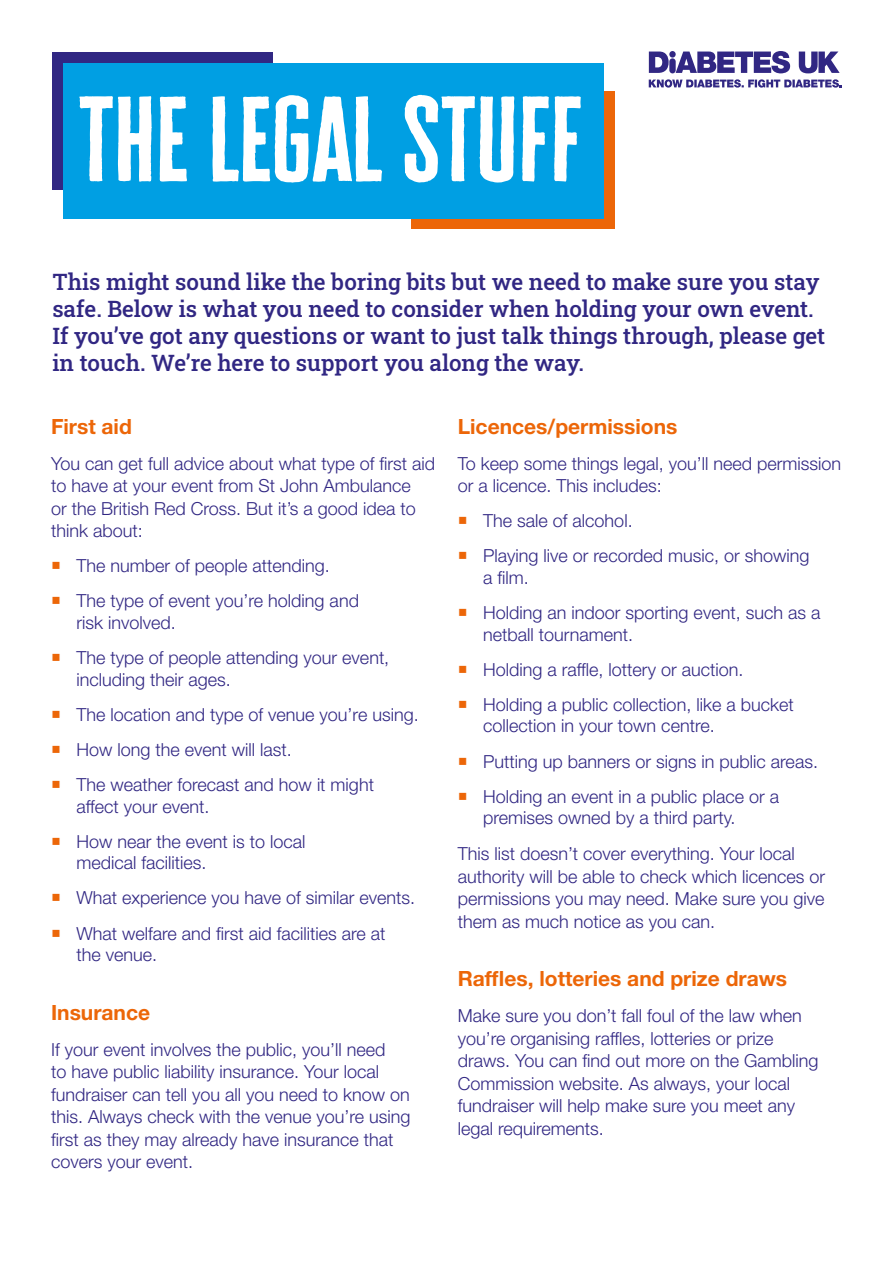
<style>
.page{position:relative;width:893px;height:1263px;background:#fff}
.page>*{position:absolute;margin:0;border:0;box-sizing:border-box;transform-origin:0 0}
.t1{font:700 99px "Diabetes UK Cheddar";color:#fff}
.t2{font:500 22.5px/27px "Roboto Slab";color:#312783}
.t3{font:700 21px "Helvetica Neue LT Std";color:#ec6608}
.t4{font:300 18px/22.5px "Helvetica Neue LT Std";color:#312783}
</style>
<div class="page">
<div style="left:411px;top:92px;width:203px;height:137px;background:#ec6608"></div>
<div style="left:52px;top:52px;width:220px;height:137px;background:#312783"></div>
<div style="left:63px;top:63px;width:541px;height:155px;background:#009fe3"></div>
<svg style="left:649px;top:52px;width:20px;height:21px"></svg>
<svg style="left:676px;top:51px;width:114px;height:22px"></svg>
<svg style="left:799px;top:52px;width:41px;height:21px"></svg>
<div style="left:669px;top:51px;width:7px;height:7px;background:#312783;border-radius:50%"></div>
<div style="left:669px;top:58px;width:7px;height:15px;background:#312783;border-radius:3px"></div>
<svg style="left:649px;top:79px;width:193px;height:9px"></svg>
<h1 class="t1" style="left:78px;top:77px;width:505px">THE LEGAL STUFF</h1>
<p class="t2" style="left:52px;top:268px;width:774px">This might sound like the boring bits but we need to make sure you stay safe. Below is what you need to consider when holding your own event.<br>If you’ve got any questions or want to just talk things through, please get in touch. We’re here to support you along the way.</p>
<p class="t3" style="left:51px;top:413px;width:82px">First aid</p>
<p class="t4" style="left:51px;top:452px;width:386px">You can get full advice about what type of first aid to have at your event from St John Ambulance<br>or the British Red Cross. But it’s a good idea to think about:</p>
<p class="t4" style="left:77px;top:548px;width:284px;line-height:35.1px">The number of people attending.<br>The type of event you’re holding and</p>
<p class="t4" style="left:77px;top:605px;width:314px;line-height:35.1px">risk involved.<br>The type of people attending your event,</p>
<p class="t4" style="left:77px;top:661px;width:344px;line-height:35.1px">including their ages.<br>The location and type of venue you’re using.<br>How long the event will last.<br>The weather forecast and how it might</p>
<p class="t4" style="left:77px;top:788px;width:231px;line-height:35.1px">affect your event.<br>How near the event is to local</p>
<p class="t4" style="left:77px;top:845px;width:340px;line-height:35.1px">medical facilities.<br>What experience you have of similar events.<br>What welfare and first aid facilities are at</p>
<p class="t4" style="left:77px;top:943px;width:82px">the venue.</p>
<p class="t3" style="left:51px;top:999px;width:101px">Insurance</p>
<p class="t4" style="left:51px;top:1037px;width:361px">If your event involves the public, you’ll need<br>to have public liability insurance. Your local fundraiser can tell you all you need to know on this. Always check with the venue you’re using first as they may already have insurance that covers your event.</p>
<p class="t3" style="left:458px;top:413px;width:221px">Licences/permissions</p>
<p class="t4" style="left:458px;top:452px;width:385px">To keep some things legal, you’ll need permission or a licence. This includes:</p>
<p class="t4" style="left:483px;top:503px;width:328px;line-height:35.1px">The sale of alcohol.<br>Playing live or recorded music, or showing</p>
<p class="t4" style="left:483px;top:560px;width:339px;line-height:35.1px">a film.<br>Holding an indoor sporting event, such as a</p>
<p class="t4" style="left:483px;top:616px;width:312px;line-height:35.1px">netball tournament.<br>Holding a raffle, lottery or auction.<br>Holding a public collection, like a bucket</p>
<p class="t4" style="left:483px;top:708px;width:336px;line-height:35.1px">collection in your town centre.<br>Putting up banners or signs in public areas.<br>Holding an event in a public place or a</p>
<p class="t4" style="left:458px;top:799px;width:339px;line-height:36px;text-indent:26px">premises owned by a third party.<br>This list doesn’t cover everything. Your local</p>
<p class="t4" style="left:458px;top:865px;width:369px;text-align:justify">authority will be able to check which licences or permissions you may need. Make sure you give them as much notice as you can.</p>
<p class="t3" style="left:458px;top:966px;width:331px">Raffles, lotteries and prize draws</p>
<p class="t4" style="left:458px;top:1004px;width:362px">Make sure you don’t fall foul of the law when you’re organising raffles, lotteries or prize draws. You can find out more on the Gambling Commission website. As always, your local fundraiser will help make sure you meet any legal requirements.</p>
</div>
